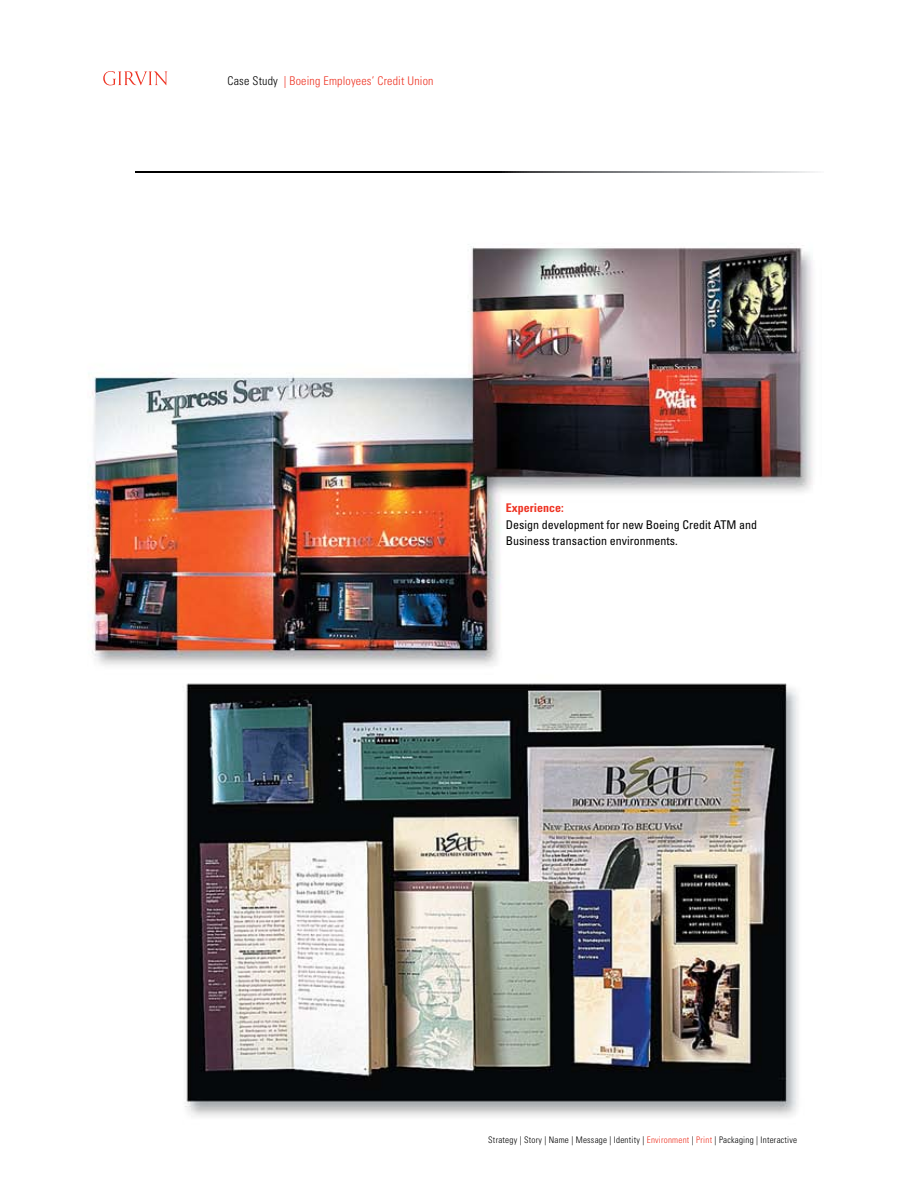
<style>
.page{position:relative;width:918px;height:1188px;background:#fff}
.page>*{position:absolute;margin:0;border:0;box-sizing:border-box;transform-origin:0 0}
.t1{font:condensed 12px/16.5px "Univers";color:#000}
.t2{font:300 condensed 12px "Univers";letter-spacing:.015em;color:#ee3424}
.t3{font:700 condensed 12px "Univers";color:#ee3424}
.t4{font:300 condensed 9px "Univers";letter-spacing:.025em;color:#000}
.s1{color:#000}
.s2{color:#ee3424}
</style>
<div class="page">
<img style="left:88px;top:85px;width:727px;height:1032px">
<svg style="left:135px;top:171px;width:680px;height:1px"></svg>
<svg style="left:103px;top:71px;width:65px;height:14px"></svg>
<h1 class="t2" style="left:228px;top:73px;width:208px"><span class="s1">Case Study</span> | Boeing Employees’ Credit Union</h1>
<h1 class="t3" style="left:506px;top:501px;width:59px">Experience:</h1>
<h1 class="t1" style="left:506px;top:516px;width:253px">Design development for new Boeing Credit ATM and<br>Business transaction environments.</h1>
<p class="t4" style="left:488px;top:1134px;width:311px">Strategy | Story | Name | Message | Identity | <span class="s2">Environment</span> | <span class="s2">Print</span> | Packaging | Interactive</p>
</div>
